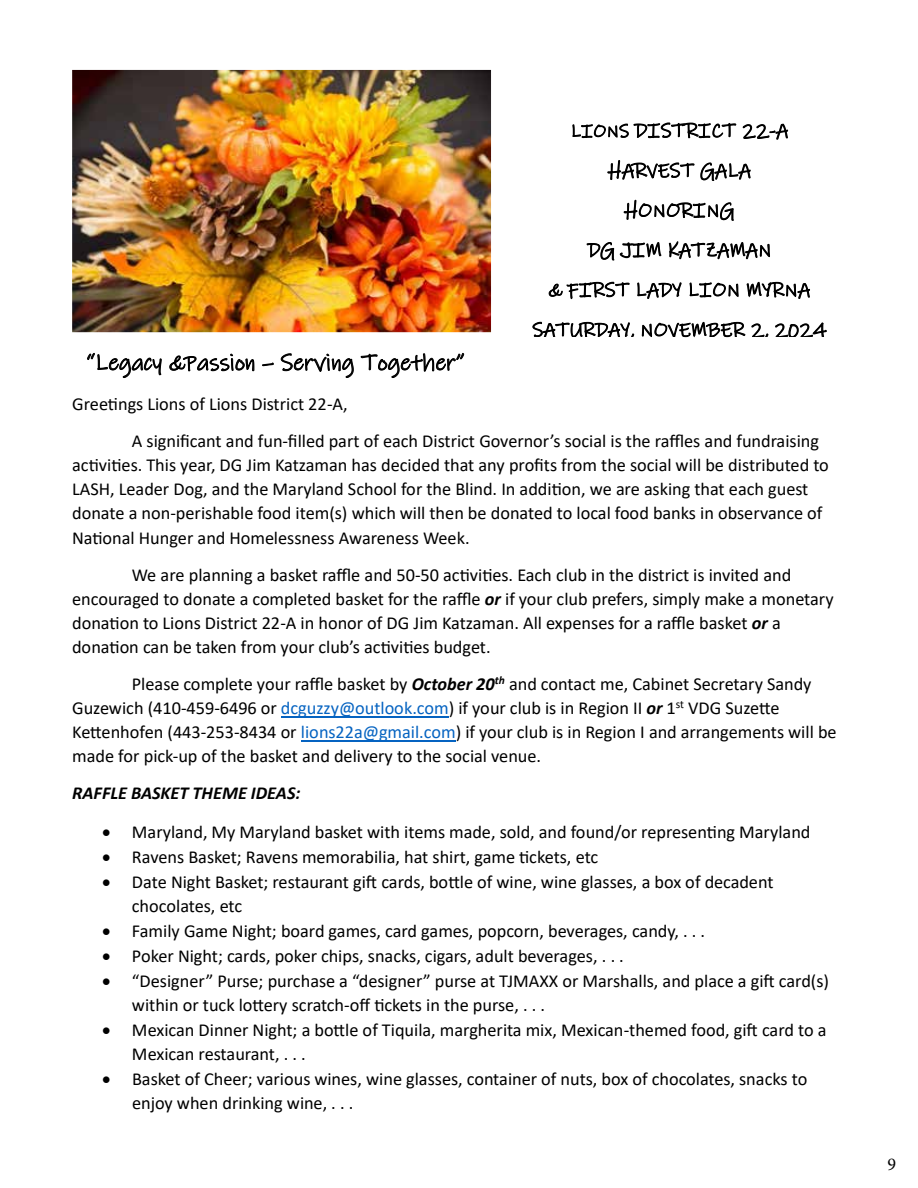
<style>
.page{position:relative;width:918px;height:1188px;background:#fff}
.page>*{position:absolute;margin:0;border:0;box-sizing:border-box;transform-origin:0 0}
.t1{font:23.25px "Ink Free";color:#000}
.t2{font:19.95px/39.9px "Ink Free";color:#000;text-align:center}
.t3{font:18.3px/24px "Calibri";color:#000}
.t4{font:italic 700 18.3px "Calibri";color:#000}
.t5{font:18px "Minion Pro";color:#000}
.s1{font-size:18.3px}
.s2{font-weight:700;font-style:italic}
.s3{color:#0563c1}
</style>
<div class="page">
<hr style="left:281px;top:716px;width:168px;height:1px;background:#0563c1">
<hr style="left:301px;top:740px;width:155px;height:1px;background:#0563c1">
<img style="left:72px;top:70px;width:419px;height:262px">
<p class="t2" style="left:532px;top:111px;width:296px"><span class="s1">LIONS</span> DISTRICT 22-A<br>HARVEST GALA<br>HONORING<br>DG JIM KATZAMAN<br>&amp; FIRST LADY LION MYRNA<br>SATURDAY, NOVEMBER 2, 2024</p>
<p class="t1" style="left:86px;top:346px;width:381px">“Legacy &amp;Passion – Serving Together”</p>
<p class="t3" style="left:132px;top:385px;width:689px;line-height:37.3px;text-indent:-60px">Greetings Lions of Lions District 22-A,<br>A significant and fun-filled part of each District Governor’s social is the raffles and fundraising</p>
<p class="t3" style="left:72px;top:453px;width:758px">activities. This year, DG Jim Katzaman has decided that any profits from the social will be distributed to LASH, Leader Dog, and the Maryland School for the Blind. In addition, we are asking that each guest donate a non-perishable food item(s) which will then be donated to local food banks in observance of National Hunger and Homelessness Awareness Week.</p>
<p class="t3" style="left:72px;top:562px;width:763px;text-indent:60px">We are planning a basket raffle and 50-50 activities. Each club in the district is invited and encouraged to donate a completed basket for the raffle <span class="s2">or</span> if your club prefers, simply make a monetary donation to Lions District 22-A in honor of DG Jim Katzaman. All expenses for a raffle basket <span class="s2">or</span> a donation can be taken from your club’s activities budget.</p>
<p class="t3" style="left:72px;top:672px;width:766px;text-indent:60px">Please complete your raffle basket by <span class="s2">October 20</span><sup>th</sup> and contact me, Cabinet Secretary Sandy Guzewich (410-459-6496 or <span class="s3">dcguzzy@outlook.com</span>) if your club is in Region II <span class="s2">or</span> 1<sup>st</sup> VDG Suzette Kettenhofen (443-253-8434 or <span class="s3">lions22a@gmail.com</span>) if your club is in Region I and arrangements will be made for pick-up of the basket and delivery to the social venue.</p>
<p class="t4" style="left:72px;top:780px;width:230px">RAFFLE BASKET THEME IDEAS:</p>
<p class="t3" style="left:102px;top:819px;width:710px">• Maryland, My Maryland basket with items made, sold, and found/or representing Maryland</p>
<p class="t3" style="left:102px;top:844px;width:498px">• Ravens Basket; Ravens memorabilia, hat shirt, game tickets, etc</p>
<p class="t3" style="left:132px;top:869px;width:643px;text-indent:-30px">• Date Night Basket; restaurant gift cards, bottle of wine, wine glasses, a box of decadent chocolates, etc</p>
<p class="t3" style="left:102px;top:918px;width:605px">• Family Game Night; board games, card games, popcorn, beverages, candy, . . .</p>
<p class="t3" style="left:102px;top:943px;width:523px">• Poker Night; cards, poker chips, snacks, cigars, adult beverages, . . .</p>
<p class="t3" style="left:132px;top:968px;width:699px;text-indent:-30px">• “Designer” Purse; purchase a “designer” purse at TJMAXX or Marshalls, and place a gift card(s) within or tuck lottery scratch-off tickets in the purse, . . .</p>
<p class="t3" style="left:132px;top:1017px;width:696px;text-indent:-30px">• Mexican Dinner Night; a bottle of Tiquila, margherita mix, Mexican-themed food, gift card to a<br>Mexican restaurant, . . .</p>
<p class="t3" style="left:132px;top:1066px;width:677px;text-indent:-30px">• Basket of Cheer; various wines, wine glasses, container of nuts, box of chocolates, snacks to enjoy when drinking wine, . . .</p>
<p class="t5" style="left:887px;top:1152px;width:10px">9</p>
</div>
